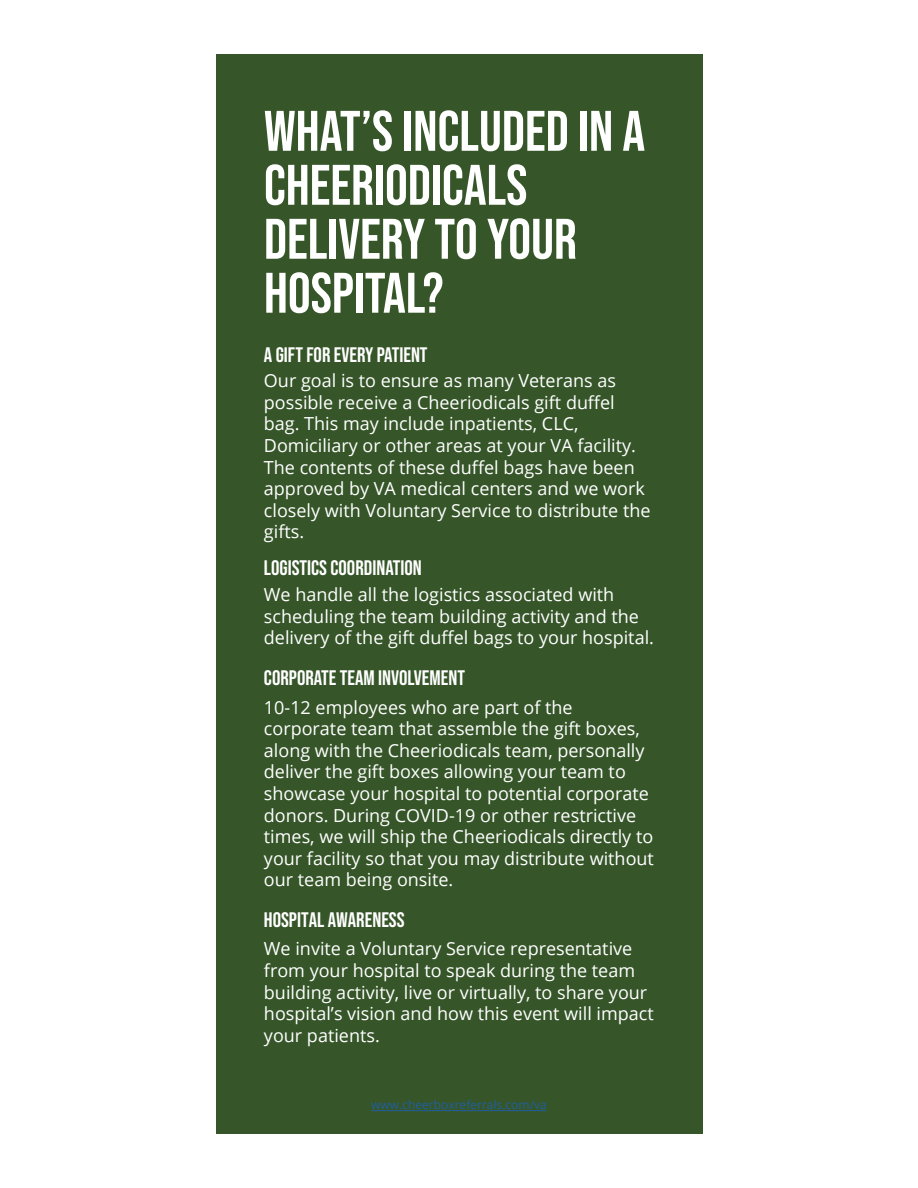
<style>
.page{position:relative;width:918px;height:1188px;background:#fff}
.page>*{position:absolute;margin:0;border:0;box-sizing:border-box;transform-origin:0 0}
.t1{font:57px/54px "Bebas Neue";color:#fff}
.t2{font:21px "Bebas Neue";color:#fff}
.t3{font:18px/21.6px "Open Sans";color:#fff}
.t4{font:12px "Open Sans";color:#215e9e}
</style>
<div class="page">
<div style="left:216px;top:54px;width:486px;height:1080px;background:#365629"></div>
<hr style="left:371px;top:1110px;width:176px;height:1px;background:#215e9e">
<h1 class="t1" style="left:264px;top:103px;width:383px">WHAT’S INCLUDED IN A<br>CHEERIODICALS<br>DELIVERY TO YOUR<br>HOSPITAL?</h1>
<p class="t2" style="left:264px;top:343px;width:165px">A GIFT FOR EVERY PATIENT</p>
<p class="t3" style="left:264px;top:369px;width:388px">Our goal is to ensure as many Veterans as possible receive a Cheeriodicals gift duffel bag. This may include inpatients, CLC, Domiciliary or other areas at your VA facility.<br>The contents of these duffel bags have been approved by VA medical centers and we work closely with Voluntary Service to distribute the gifts.</p>
<p class="t2" style="left:264px;top:556px;width:159px">LOGISTICS COORDINATION</p>
<p class="t3" style="left:264px;top:583px;width:392px">We handle all the logistics associated with scheduling the team building activity and the delivery of the gift duffel bags to your hospital.</p>
<p class="t2" style="left:264px;top:666px;width:203px">CORPORATE TEAM INVOLVEMENT</p>
<p class="t3" style="left:264px;top:696px;width:392px">10-12 employees who are part of the corporate team that assemble the gift boxes, along with the Cheeriodicals team, personally deliver the gift boxes allowing your team to showcase your hospital to potential corporate donors. During COVID-19 or other restrictive times, we will ship the Cheeriodicals directly to your facility so that you may distribute without our team being onsite.</p>
<p class="t2" style="left:264px;top:908px;width:142px">HOSPITAL AWARENESS</p>
<p class="t3" style="left:264px;top:938px;width:391px">We invite a Voluntary Service representative from your hospital to speak during the team building activity, live or virtually, to share your hospital’s vision and how this event will impact your patients.</p>
<p class="t4" style="left:371px;top:1096px;width:177px">www.cheerboxreferrals.com/va</p>
</div>
